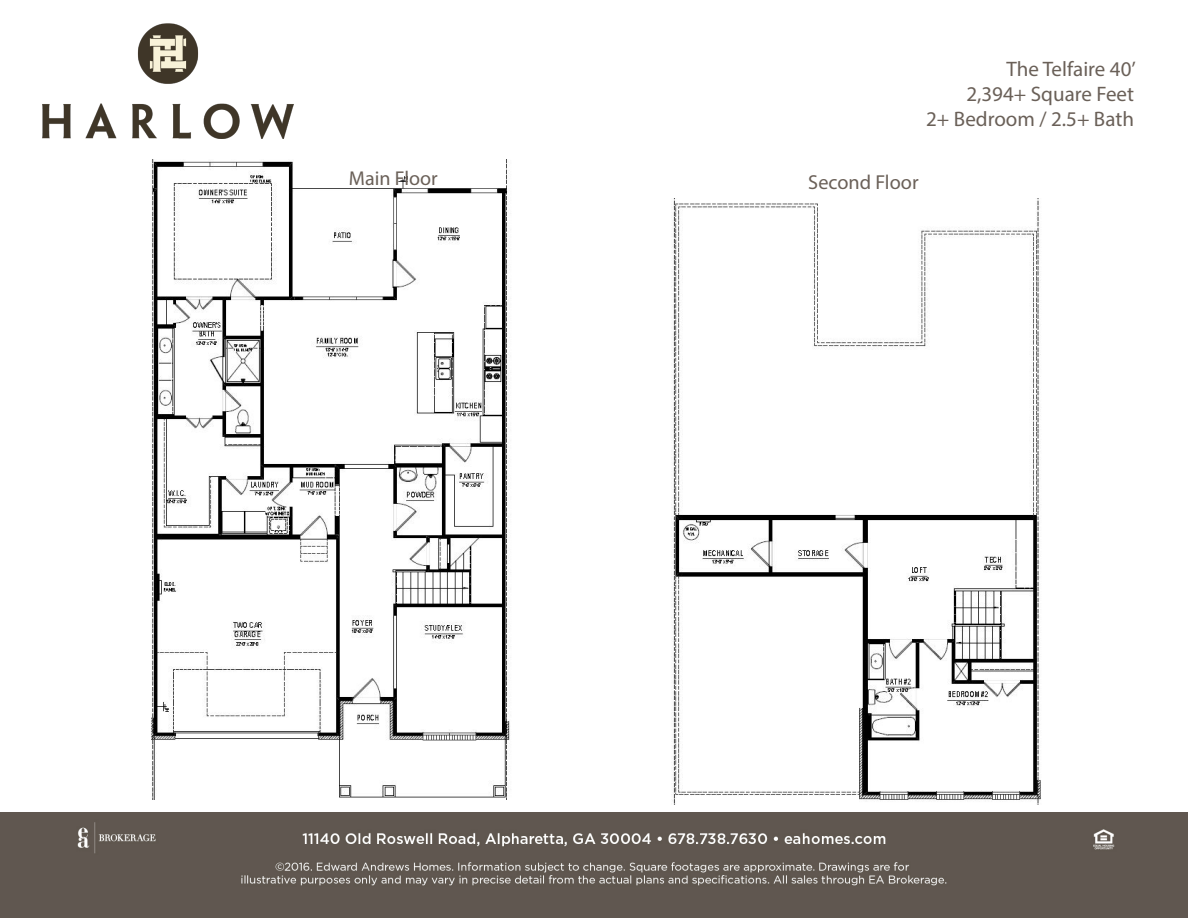
<style>
.page{position:relative;width:1188px;height:918px;background:#fff}
.page>*{position:absolute;margin:0;border:0;box-sizing:border-box;transform-origin:0 0}
.t1{font:21px "Myriad Pro";color:#6a6058}
.t2{font:20.25px "Myriad Pro";color:#6a6058}
.t3{font:20.1px "Myriad Pro";color:#6a6058}
</style>
<div class="page">
<img style="left:42px;top:23px;width:252px;height:116px">
<img style="left:0;top:812px;width:1188px;height:106px">
<img style="left:672px;top:199px;width:369px;height:605px">
<img style="left:152px;top:159px;width:358px;height:641px">
<p class="t1" style="left:1007px;top:56px;width:131px">The Telfaire 40’</p>
<p class="t1" style="left:966px;top:81px;width:169px">2,394+ Square Feet</p>
<p class="t1" style="left:926px;top:106px;width:209px">2+ Bedroom / 2.5+ Bath</p>
<p class="t3" style="left:349px;top:166px;width:90px">Main Floor</p>
<p class="t2" style="left:808px;top:170px;width:112px">Second Floor</p>
</div>
